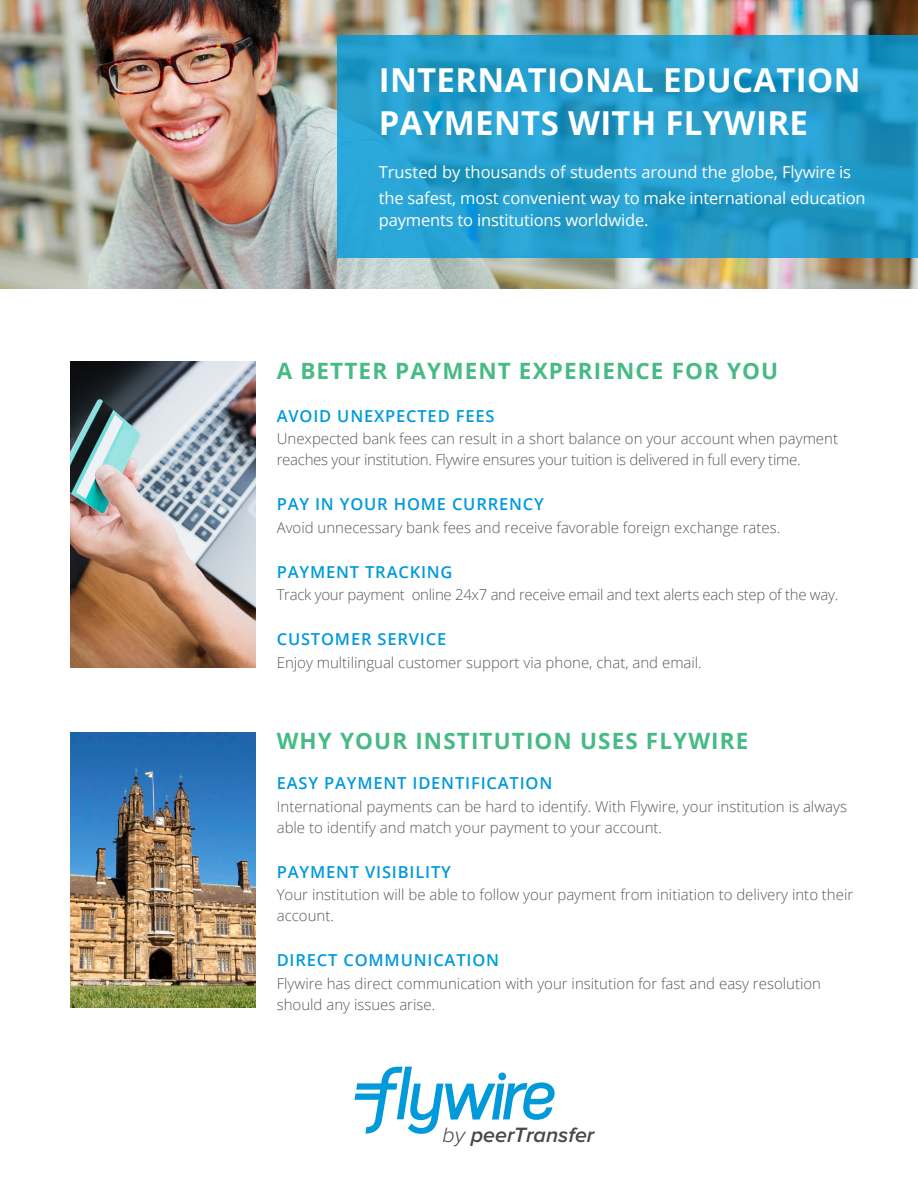
<style>
.page{position:relative;width:918px;height:1188px;background:#fff}
.page>*{position:absolute;margin:0;border:0;box-sizing:border-box;transform-origin:0 0}
.t1{font:700 33px "Open Sans";letter-spacing:.01em;color:#fff}
.t2{font:700 22.5px "Open Sans";letter-spacing:.05em;color:#47ba85}
.t3{font:italic 600 21.45px "Proxima Nova";color:#464748}
.t4{font:16.5px/25.5px "Open Sans";letter-spacing:-.01em;color:#fff}
.t5{font:600 16.5px "Open Sans";letter-spacing:.05em;color:#009ada}
.t6{font:300 15px/21px "Open Sans";color:#5b595a}
.t7{font:300 15px/21px "Open Sans";letter-spacing:-.02em;color:#5b595a}
.s1{font-weight:300}
</style>
<div class="page">
<img style="left:70px;top:361px;width:186px;height:307px">
<img style="left:70px;top:732px;width:186px;height:275px">
<img style="left:0;top:0;width:918px;height:288px">
<svg style="left:338px;top:35px;width:580px;height:223px;background:#249dcb"></svg>
<svg style="left:354px;top:1067px;width:201px;height:67px"></svg>
<div style="left:498px;top:1073px;width:8px;height:7px;background:#009ada;border-radius:50%"></div>
<p class="t1" style="left:379px;top:56px;width:483px">INTERNATIONAL EDUCATION</p>
<p class="t1" style="left:379px;top:100px;width:431px">PAYMENTS WITH FLYWIRE</p>
<p class="t4" style="left:379px;top:159px;width:488px">Trusted by thousands of students around the globe, Flywire is the safest, most convenient way to make international education</p>
<p class="t4" style="left:379px;top:207px;width:271px">payments to institutions worldwide.</p>
<p class="t2" style="left:277px;top:355px;width:503px">A BETTER PAYMENT EXPERIENCE FOR YOU</p>
<p class="t5" style="left:277px;top:404px;width:219px">AVOID UNEXPECTED FEES</p>
<p class="t7" style="left:277px;top:428px;width:563px">Unexpected bank fees can result in a short balance on your account when payment reaches your institution. Flywire ensures your tuition is delivered in full every time.</p>
<p class="t5" style="left:277px;top:493px;width:269px">PAY IN YOUR HOME CURRENCY</p>
<p class="t6" style="left:277px;top:516px;width:505px">Avoid unnecessary bank fees and receive favorable foreign exchange rates.</p>
<p class="t5" style="left:277px;top:560px;width:177px">PAYMENT TRACKING</p>
<p class="t7" style="left:277px;top:584px;width:563px">Track your payment online 24x7 and receive email and text alerts each step of the way.</p>
<p class="t5" style="left:277px;top:628px;width:171px">CUSTOMER SERVICE</p>
<p class="t6" style="left:277px;top:651px;width:427px">Enjoy multilingual customer support via phone, chat, and email.</p>
<p class="t2" style="left:277px;top:725px;width:473px">WHY YOUR INSTITUTION USES FLYWIRE</p>
<p class="t5" style="left:277px;top:772px;width:277px">EASY PAYMENT IDENTIFICATION</p>
<p class="t6" style="left:277px;top:795px;width:572px">International payments can be hard to identify. With Flywire, your institution is always able to identify and match your payment to your account.</p>
<p class="t5" style="left:277px;top:860px;width:176px">PAYMENT VISIBILITY</p>
<p class="t6" style="left:277px;top:884px;width:578px">Your institution will be able to follow your payment from initiation to delivery into their account.</p>
<p class="t5" style="left:277px;top:949px;width:224px">DIRECT COMMUNICATION</p>
<p class="t6" style="left:277px;top:972px;width:546px">Flywire has direct communication with your insitution for fast and easy resolution should any issues arise.</p>
<p class="t3" style="left:443px;top:1125px;width:153px"><span class="s1">by</span> peerTransfer</p>
</div>
